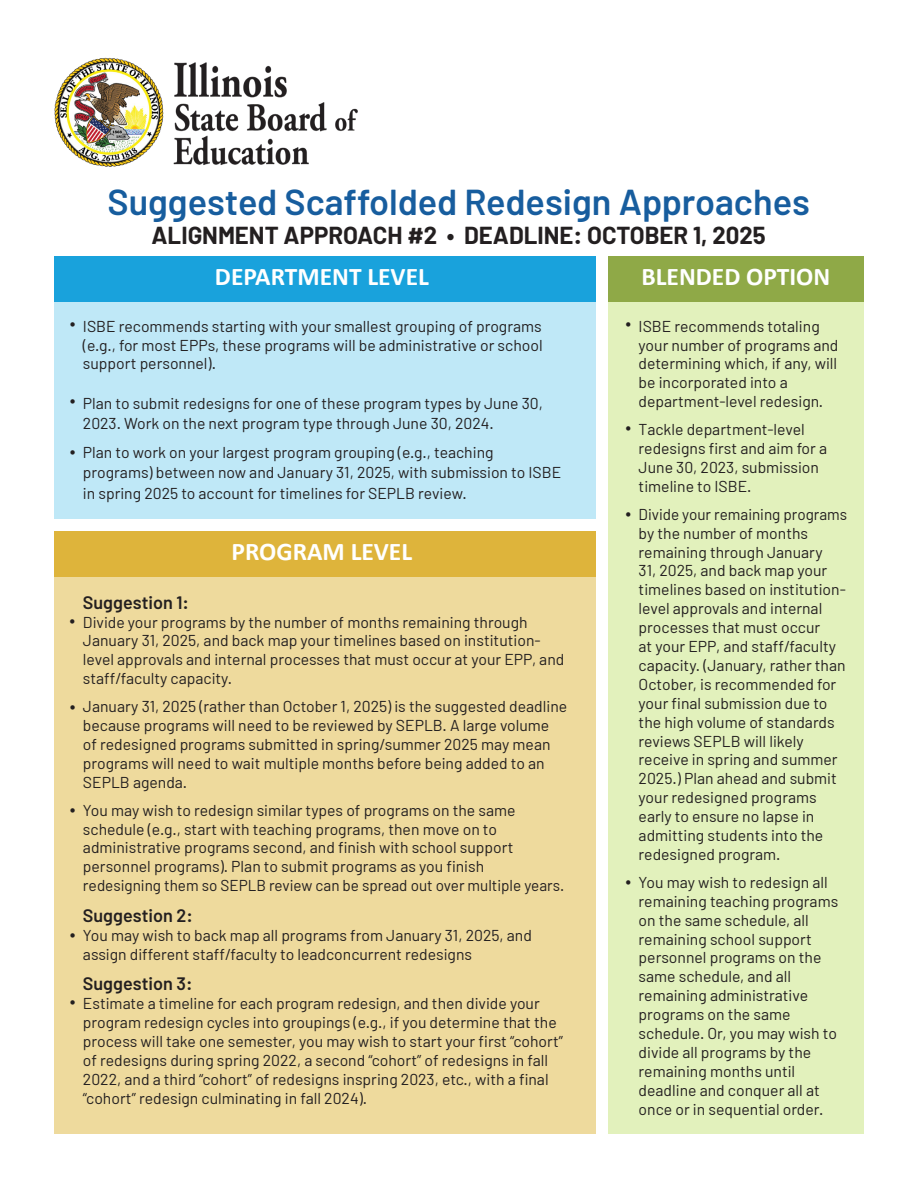
<style>
.page{position:relative;width:918px;height:1188px;background:#fff}
.page>*{position:absolute;margin:0;border:0;box-sizing:border-box;transform-origin:0 0}
.t1{font:600 36px "Barlow";color:#175d9e}
.t2{font:700 25.5px "Calibri";color:#fff}
.t3{font:700 24px "Barlow";color:#231f20}
.t4{font:600 18px "Barlow";color:#231f20}
.t5{font:16.5px "Minion Pro";color:#231f20}
.t6{font:15.75px/18.9px "Barlow";color:#231f20}
.t7{font:300 12px "Barlow";letter-spacing:-.005em;color:#231f20}
.s1{font-family:"Minion Pro";font-size:16.5px}
</style>
<div class="page">
<img style="left:54px;top:57px;width:304px;height:110px">
<div style="left:54px;top:260px;width:541px;height:259px;background:#bfe8f7"></div>
<div style="left:54px;top:256px;width:541px;height:46px;background:#19a2dc"></div>
<div style="left:608px;top:260px;width:256px;height:874px;background:#e2f1bc"></div>
<div style="left:608px;top:256px;width:256px;height:46px;background:#8fa947"></div>
<div style="left:54px;top:535px;width:541px;height:599px;background:#eeda9d"></div>
<div style="left:54px;top:531px;width:541px;height:46px;background:#deb43b"></div>
<p class="t1" style="left:107px;top:180px;width:704px">Suggested Scaffolded Redesign Approaches</p>
<p class="t3" style="left:152px;top:220px;width:616px">ALIGNMENT APPROACH #2 • DEADLINE: OCTOBER 1, 2025</p>
<p class="t5" style="left:69px;top:312px;width:8px">•</p>
<p class="t5" style="left:69px;top:389px;width:8px">•</p>
<p class="t5" style="left:69px;top:440px;width:8px">•</p>
<p class="t2" style="left:215px;top:259px;width:215px">DEPARTMENT LEVEL</p>
<p class="t6" style="left:83px;top:316px;width:461px;text-align:justify">ISBE recommends starting with your smallest grouping of programs (e.g., for most EPPs, these programs will be administrative or school support personnel).</p>
<p class="t6" style="left:83px;top:392px;width:462px;line-height:20.2px">Plan to submit redesigns for one of these program types by June 30,<br>2023. Work on the next program type through June 30, 2024.</p>
<p class="t6" style="left:83px;top:442px;width:480px;line-height:20.2px">Plan to work on your largest program grouping (e.g., teaching programs) between now and January 31, 2025, with submission to ISBE in spring 2025 to account for timelines for SEPLB review.</p>
<p class="t2" style="left:232px;top:533px;width:182px">PROGRAM LEVEL</p>
<p class="t4" style="left:83px;top:591px;width:108px">Suggestion 1:</p>
<p class="t6" style="left:83px;top:612px;width:446px">Divide your programs by the number of months remaining through</p>
<p class="t6" style="left:83px;top:631px;width:483px">January 31, 2025, and back map your timelines based on institution&shy;level approvals and internal processes that must occur at your EPP, and staff/faculty capacity.</p>
<p class="t6" style="left:83px;top:697px;width:486px;text-indent:-14px"><span class="s1">•</span> January 31, 2025 (rather than October 1, 2025) is the suggested deadline because programs will need to be reviewed by SEPLB. A large volume of redesigned programs submitted in spring/summer 2025 may mean programs will need to wait multiple months before being added to an SEPLB agenda.</p>
<p class="t6" style="left:83px;top:800px;width:434px">You may wish to redesign similar types of programs on the same</p>
<p class="t6" style="left:83px;top:819px;width:432px">schedule (e.g., start with teaching programs, then move on to administrative programs second, and finish with school support personnel programs). Plan to submit programs as you finish</p>
<p class="t6" style="left:83px;top:876px;width:483px">redesigning them so SEPLB review can be spread out over multiple years.</p>
<p class="t4" style="left:83px;top:904px;width:111px">Suggestion 2:</p>
<p class="t6" style="left:83px;top:925px;width:451px">You may wish to back map all programs from January 31, 2025, and</p>
<p class="t6" style="left:83px;top:944px;width:391px">assign different staff/faculty to leadconcurrent redesigns</p>
<p class="t4" style="left:83px;top:973px;width:111px">Suggestion 3:</p>
<p class="t6" style="left:83px;top:994px;width:482px">Estimate a timeline for each program redesign, and then divide your program redesign cycles into groupings (e.g., if you determine that the process will take one semester, you may wish to start your first “cohort” of redesigns during spring 2022, a second “cohort” of redesigns in fall 2022, and a third “cohort” of redesigns inspring 2023, etc., with a final “cohort” redesign culminating in fall 2024).</p>
<p class="t5" style="left:69px;top:608px;width:8px">•</p>
<p class="t7" style="left:279px;top:720px;width:62px">PAGE 1 OF 2</p>
<p class="t5" style="left:69px;top:797px;width:8px">•</p>
<p class="t5" style="left:69px;top:922px;width:8px">•</p>
<p class="t5" style="left:69px;top:990px;width:8px">•</p>
<p class="t2" style="left:641px;top:259px;width:190px">BLENDED OPTION</p>
<p class="t6" style="left:639px;top:316px;width:201px">ISBE recommends totaling your number of programs and determining which, if any, will be incorporated into a department-level redesign.</p>
<p class="t6" style="left:639px;top:420px;width:190px">Tackle department-level redesigns first and aim for a<br>June 30, 2023, submission timeline to ISBE.</p>
<p class="t6" style="left:639px;top:523px;width:209px">by the number of months remaining through January<br>31, 2025, and back map your timelines based on institution&shy;level approvals and internal processes that must occur<br>at your EPP, and staff/faculty capacity. (January, rather than<br>October, is recommended for your final submission due to the high volume of standards reviews SEPLB will likely receive in spring and summer<br>2025.) Plan ahead and submit your redesigned programs early to ensure no lapse in admitting students into the redesigned program.</p>
<p class="t6" style="left:639px;top:891px;width:201px">remaining teaching programs on the same schedule, all remaining school support personnel programs on the same schedule, and all remaining administrative programs on the same schedule. Or, you may wish to divide all programs by the remaining months until deadline and conquer all at once or in sequential order.</p>
<p class="t5" style="left:625px;top:312px;width:8px">•</p>
<p class="t5" style="left:625px;top:415px;width:8px">•</p>
<p class="t6" style="left:625px;top:504px;width:224px"><span class="s1">•</span> Divide your remaining programs</p>
<p class="t6" style="left:625px;top:872px;width:204px"><span class="s1">•</span> You may wish to redesign all</p>
</div>
